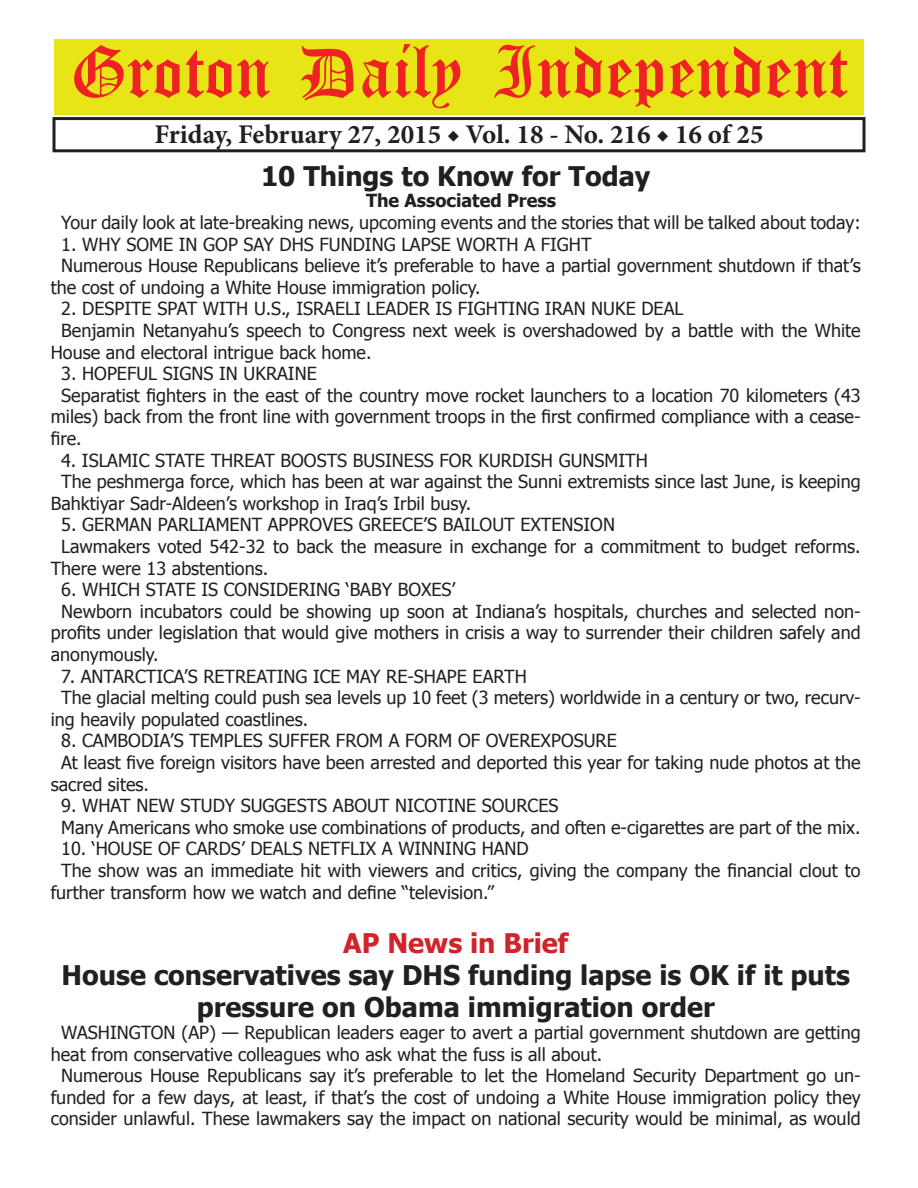
<style>
.page{position:relative;width:918px;height:1188px;background:#fff}
.page>*{position:absolute;margin:0;border:0;box-sizing:border-box;transform-origin:0 0}
.t1{font:54px "Old English Five";color:#ee2123}
.t2{font:700 27px/32.4px "Tahoma";color:#231f20;text-align:center}
.t3{font:700 27px "Minion Pro";color:#231f20}
.t4{font:700 27px "Tahoma";color:#d1232a}
.t5{font:18px/21.6px "Tahoma";color:#231f20}
.t6{font:700 18px "Tahoma";color:#231f20}
</style>
<div class="page">
<div style="left:52px;top:117px;width:814px;height:35px;border:3px solid #231f20"></div>
<div style="left:54px;top:40px;width:810px;height:75px;background:#e7e515"></div>
<h1 class="t1" style="left:70px;top:47px;width:779px">Groton Daily Independent</h1>
<h2 class="t3" style="left:154px;top:116px;width:611px">Friday, February 27, 2015 ◆ Vol. 18 - No. 216 ◆ 16 of 25</h2>
<h2 class="t2" style="left:261px;top:158px;width:391px">10 Things to Know for Today</h2>
<p class="t6" style="left:366px;top:188px;width:191px">The Associated Press</p>
<p class="t5" style="left:61px;top:211px;width:801px">Your daily look at late-breaking news, upcoming events and the stories that will be talked about today:</p>
<p class="t5" style="left:61px;top:233px;width:532px">1. WHY SOME IN GOP SAY DHS FUNDING LAPSE WORTH A FIGHT</p>
<p class="t5" style="left:61px;top:254px;width:801px">Numerous House Republicans believe it’s preferable to have a partial government shutdown if that’s</p>
<p class="t5" style="left:51px;top:276px;width:431px">the cost of undoing a White House immigration policy.</p>
<p class="t5" style="left:61px;top:297px;width:624px">2. DESPITE SPAT WITH U.S., ISRAELI LEADER IS FIGHTING IRAN NUKE DEAL</p>
<p class="t5" style="left:61px;top:319px;width:801px">Benjamin Netanyahu’s speech to Congress next week is overshadowed by a battle with the White</p>
<p class="t5" style="left:51px;top:341px;width:322px">House and electoral intrigue back home.</p>
<p class="t5" style="left:61px;top:362px;width:257px">3. HOPEFUL SIGNS IN UKRAINE</p>
<p class="t5" style="left:61px;top:384px;width:801px">Separatist fighters in the east of the country move rocket launchers to a location 70 kilometers (43</p>
<p class="t5" style="left:51px;top:405px;width:811px">miles) back from the front line with government troops in the first confirmed compliance with a cease-</p>
<p class="t5" style="left:51px;top:427px;width:32px">fire.</p>
<p class="t5" style="left:61px;top:449px;width:588px">4. ISLAMIC STATE THREAT BOOSTS BUSINESS FOR KURDISH GUNSMITH</p>
<p class="t5" style="left:61px;top:470px;width:801px">The peshmerga force, which has been at war against the Sunni extremists since last June, is keeping</p>
<p class="t5" style="left:51px;top:492px;width:422px">Bahktiyar Sadr-Aldeen’s workshop in Iraq’s Irbil busy.</p>
<p class="t5" style="left:61px;top:513px;width:555px">5. GERMAN PARLIAMENT APPROVES GREECE’S BAILOUT EXTENSION</p>
<p class="t5" style="left:61px;top:535px;width:801px">Lawmakers voted 542-32 to back the measure in exchange for a commitment to budget reforms.</p>
<p class="t5" style="left:51px;top:557px;width:219px">There were 13 abstentions.</p>
<p class="t5" style="left:61px;top:578px;width:396px">6. WHICH STATE IS CONSIDERING ‘BABY BOXES’</p>
<p class="t5" style="left:61px;top:600px;width:801px">Newborn incubators could be showing up soon at Indiana’s hospitals, churches and selected non-</p>
<p class="t5" style="left:51px;top:621px;width:811px">profits under legislation that would give mothers in crisis a way to surrender their children safely and</p>
<p class="t5" style="left:51px;top:643px;width:109px">anonymously.</p>
<p class="t5" style="left:61px;top:665px;width:467px">7. ANTARCTICA’S RETREATING ICE MAY RE-SHAPE EARTH</p>
<p class="t5" style="left:61px;top:686px;width:801px">The glacial melting could push sea levels up 10 feet (3 meters) worldwide in a century or two, recurv-</p>
<p class="t5" style="left:51px;top:708px;width:259px">ing heavily populated coastlines.</p>
<p class="t5" style="left:61px;top:729px;width:557px">8. CAMBODIA’S TEMPLES SUFFER FROM A FORM OF OVEREXPOSURE</p>
<p class="t5" style="left:61px;top:751px;width:801px">At least five foreign visitors have been arrested and deported this year for taking nude photos at the</p>
<p class="t5" style="left:51px;top:773px;width:100px">sacred sites.</p>
<p class="t5" style="left:61px;top:794px;width:801px">9. WHAT NEW STUDY SUGGESTS ABOUT NICOTINE SOURCES<br>Many Americans who smoke use combinations of products, and often e-cigarettes are part of the mix.</p>
<p class="t5" style="left:61px;top:837px;width:469px">10. ‘HOUSE OF CARDS’ DEALS NETFLIX A WINNING HAND</p>
<p class="t5" style="left:61px;top:859px;width:801px">The show was an immediate hit with viewers and critics, giving the company the financial clout to</p>
<p class="t5" style="left:51px;top:881px;width:445px">further transform how we watch and define “television.”</p>
<h2 class="t4" style="left:343px;top:924px;width:226px">AP News in Brief</h2>
<h2 class="t2" style="left:62px;top:957px;width:790px">House conservatives say DHS funding lapse is OK if it puts pressure on Obama immigration order</h2>
<p class="t5" style="left:61px;top:1021px;width:801px">WASHINGTON (AP) — Republican leaders eager to avert a partial government shutdown are getting</p>
<p class="t5" style="left:51px;top:1043px;width:553px">heat from conservative colleagues who ask what the fuss is all about.</p>
<p class="t5" style="left:61px;top:1064px;width:801px">Numerous House Republicans say it’s preferable to let the Homeland Security Department go un-</p>
<p class="t5" style="left:51px;top:1086px;width:812px">funded for a few days, at least, if that’s the cost of undoing a White House immigration policy they</p>
<p class="t5" style="left:51px;top:1107px;width:812px">consider unlawful. These lawmakers say the impact on national security would be minimal, as would</p>
</div>
